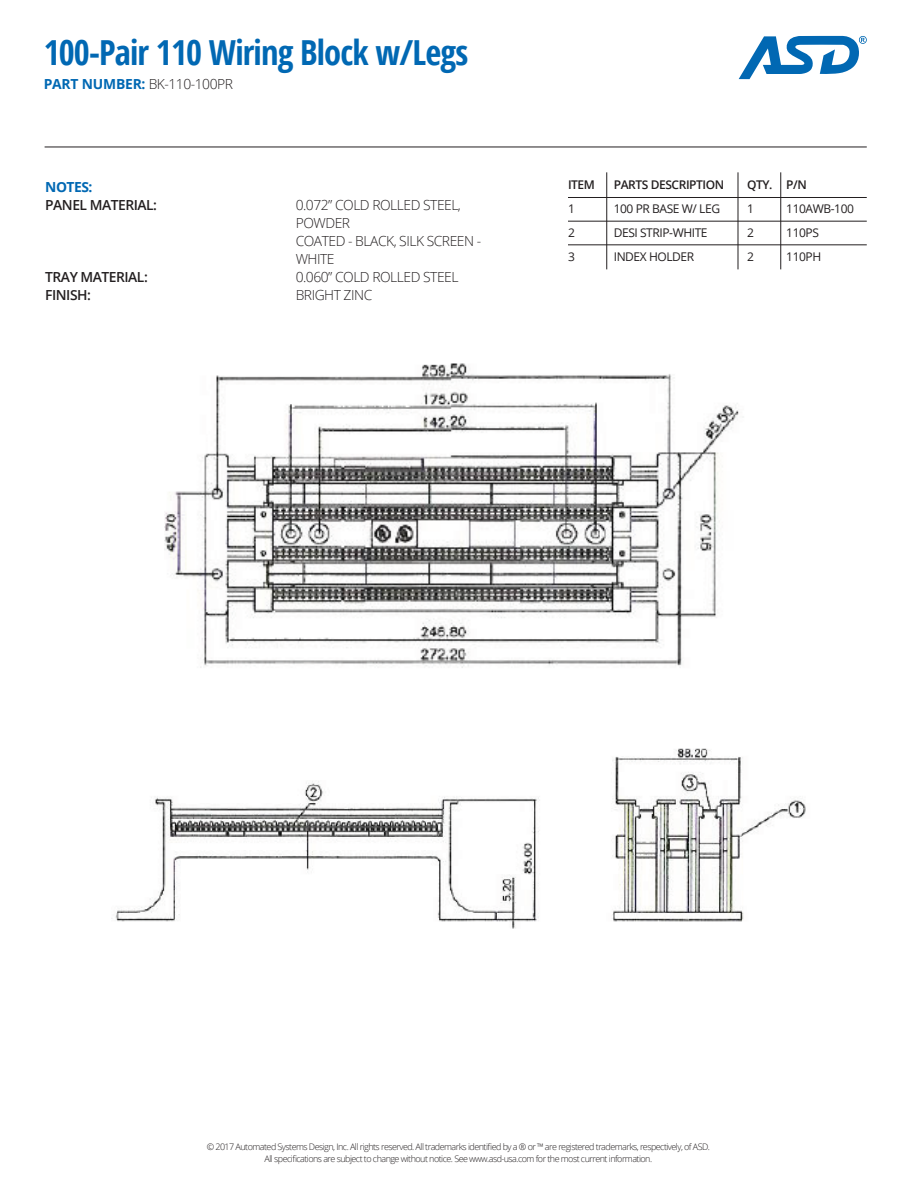
<style>
.page{position:relative;width:918px;height:1188px;background:#fff}
.page>*{position:absolute;margin:0;border:0;box-sizing:border-box;transform-origin:0 0}
.t1{font:700 condensed 34.5px "Open Sans";letter-spacing:-.025em;color:#0168b3}
.t2{font:300 13.8px/18px "Open Sans";letter-spacing:-.035em;color:#231f20}
.t3{font:600 13.8px "Open Sans";letter-spacing:-.035em;color:#231f20}
.t4{font:700 13.8px "Open Sans";letter-spacing:-.035em;color:#0168b3}
.t5{font:12px "Open Sans";letter-spacing:-.035em;color:#231f20}
.t6{font:600 12px "Open Sans";letter-spacing:-.035em;color:#231f20}
.t7{font:300 9px/12px "Open Sans";letter-spacing:-.06em;color:#231f20;text-align:center}
.s1{font-weight:700;color:#0168b3}
</style>
<div class="page">
<hr style="left:45px;top:147px;width:822px;height:1px;background:#231f20">
<hr style="left:568px;top:197px;width:299px;height:1px;background:#231f20">
<hr style="left:568px;top:221px;width:299px;height:1px;background:#231f20">
<hr style="left:568px;top:244px;width:299px;height:1px;background:#231f20">
<hr style="left:606px;top:172px;width:1px;height:97px;background:#231f20">
<hr style="left:738px;top:172px;width:1px;height:97px;background:#231f20">
<hr style="left:780px;top:172px;width:1px;height:97px;background:#231f20">
<svg style="left:739px;top:36px;width:128px;height:43px"></svg>
<img style="left:165px;top:363px;width:574px;height:305px">
<img style="left:111px;top:748px;width:695px;height:181px">
<h1 class="t1" style="left:44px;top:29px;width:426px">100-Pair 110 Wiring Block w/Legs</h1>
<h2 class="t2" style="left:44px;top:75px;width:191px"><span class="s1">PART NUMBER:</span> BK-110-100PR</h2>
<h2 class="t4" style="left:45px;top:177px;width:49px">NOTES:</h2>
<h2 class="t3" style="left:45px;top:195px;width:113px">PANEL MATERIAL:</h2>
<h2 class="t2" style="left:296px;top:195px;width:187px">0.072” COLD ROLLED STEEL,<br>POWDER<br>COATED - BLACK, SILK SCREEN -<br>WHITE</h2>
<h2 class="t3" style="left:45px;top:267px;width:104px">TRAY MATERIAL:</h2>
<h2 class="t2" style="left:296px;top:267px;width:164px">0.060” COLD ROLLED STEEL</h2>
<h2 class="t3" style="left:45px;top:285px;width:47px">FINISH:</h2>
<h2 class="t2" style="left:296px;top:285px;width:78px">BRIGHT ZINC</h2>
<h3 class="t6" style="left:568px;top:176px;width:28px">ITEM</h3>
<h3 class="t6" style="left:614px;top:176px;width:112px">PARTS DESCRIPTION</h3>
<h3 class="t6" style="left:747px;top:176px;width:61px">QTY. P/N</h3>
<h3 class="t5" style="left:568px;top:200px;width:8px">1</h3>
<h3 class="t5" style="left:614px;top:200px;width:108px">100 PR BASE W/ LEG</h3>
<h3 class="t5" style="left:747px;top:200px;width:8px">1</h3>
<h3 class="t5" style="left:786px;top:200px;width:69px">110AWB-100</h3>
<h3 class="t5" style="left:568px;top:224px;width:8px">2</h3>
<h3 class="t5" style="left:614px;top:224px;width:95px">DESI STRIP-WHITE</h3>
<h3 class="t5" style="left:747px;top:224px;width:8px">2</h3>
<h3 class="t5" style="left:786px;top:224px;width:34px">110PS</h3>
<h3 class="t5" style="left:568px;top:248px;width:8px">3</h3>
<h3 class="t5" style="left:614px;top:248px;width:82px">INDEX HOLDER</h3>
<h3 class="t5" style="left:747px;top:248px;width:8px">2</h3>
<h3 class="t5" style="left:786px;top:248px;width:36px">110PH</h3>
<p class="t7" style="left:207px;top:1140px;width:505px">© 2017 Automated Systems Design, Inc. All rights reserved. All trademarks identified by a ® or ™ are registered trademarks, respectively, of ASD.<br>All specifications are subject to change without notice. See www.asd-usa.com for the most current information.</p>
</div>
